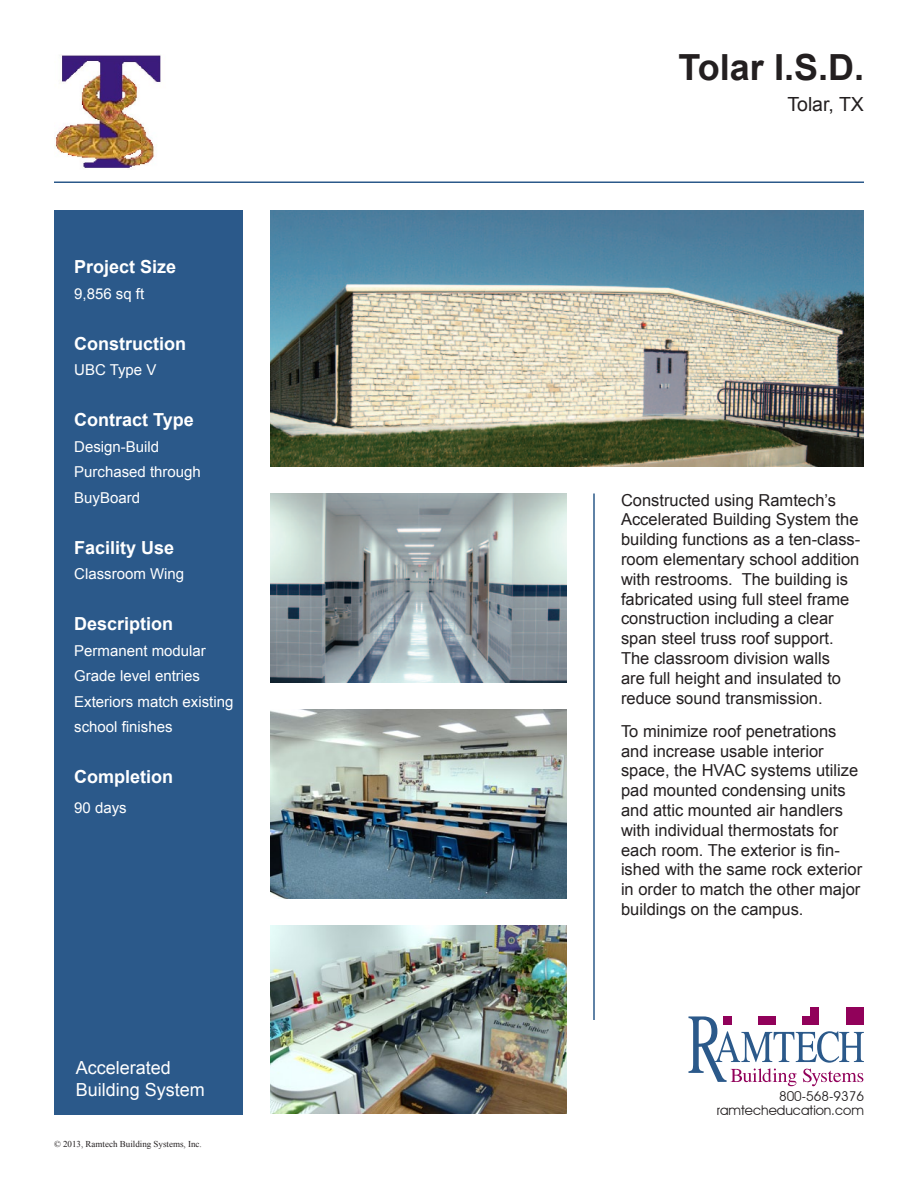
<style>
.page{position:relative;width:918px;height:1188px;background:#fff}
.page>*{position:absolute;margin:0;border:0;box-sizing:border-box;transform-origin:0 0}
.t1{font:700 36px "Arial";color:#231f20}
.t2{font:19.5px "Arial";color:#231f20}
.t3{font:700 18px "Arial";color:#fff}
.t4{font:18px "Arial";color:#fff}
.Project_Description{font:16.5px/19.8px "Arial";color:#231f20}
.t5{font:15px/25.5px "Arial";color:#fff}
.t6{font:13.5px "Avant Garde IT Cby BT";color:#231f20}
.t7{font:9px "Times New Roman";color:#231f20}
</style>
<div class="page">
<hr style="left:54px;top:182px;width:810px;height:1px;background:#2b598a">
<div style="left:54px;top:210px;width:189px;height:904px;background:#2b598a"></div>
<div style="left:846px;top:1007px;width:8px;height:9px;background:#91015a"></div>
<div style="left:855px;top:1007px;width:8px;height:9px;background:#91015a"></div>
<div style="left:811px;top:1007px;width:8px;height:9px;background:#91015a"></div>
<svg style="left:688px;top:1016px;width:176px;height:70px"></svg>
<hr style="left:593px;top:494px;width:2px;height:526px;background:#2b598a">
<img style="left:270px;top:210px;width:594px;height:256px">
<img style="left:270px;top:494px;width:297px;height:188px">
<img style="left:270px;top:710px;width:297px;height:188px">
<img style="left:270px;top:926px;width:297px;height:188px">
<img style="left:55px;top:54px;width:106px;height:114px">
<p class="t3" style="left:74px;top:255px;width:104px">Project Size</p>
<p class="t5" style="left:74px;top:281px;width:72px">9,856 sq ft</p>
<p class="t3" style="left:74px;top:332px;width:113px">Construction</p>
<p class="t5" style="left:74px;top:358px;width:84px">UBC Type V</p>
<p class="t3" style="left:74px;top:408px;width:121px">Contract Type</p>
<p class="t5" style="left:74px;top:434px;width:87px">Design-Build</p>
<p class="t5" style="left:74px;top:460px;width:128px">Purchased through</p>
<p class="t5" style="left:74px;top:485px;width:67px">BuyBoard</p>
<p class="t3" style="left:74px;top:536px;width:102px">Facility Use</p>
<p class="t5" style="left:74px;top:562px;width:112px">Classroom Wing</p>
<p class="t3" style="left:74px;top:612px;width:101px">Description</p>
<p class="t5" style="left:74px;top:638px;width:133px">Permanent modular</p>
<p class="t5" style="left:74px;top:664px;width:127px">Grade level entries</p>
<p class="t5" style="left:74px;top:689px;width:161px">Exteriors match existing school finishes</p>
<p class="t3" style="left:74px;top:765px;width:100px">Completion</p>
<p class="t5" style="left:74px;top:796px;width:54px">90 days</p>
<p class="t4" style="left:76px;top:1056px;width:97px">Accelerated</p>
<p class="t4" style="left:76px;top:1078px;width:131px">Building System</p>
<p class="t7" style="left:54px;top:1138px;width:149px">© 2013, Ramtech Building Systems, Inc.</p>
<p class="t1" style="left:679px;top:44px;width:187px">Tolar I.S.D.</p>
<p class="t2" style="left:787px;top:92px;width:78px">Tolar, TX</p>
<p class="Project_Description" style="left:621px;top:490px;width:241px">Constructed using Ramtech’s<br>Accelerated Building System the building functions as a ten-class&shy;room elementary school addition with restrooms. The building is fabricated using full steel frame construction including a clear span steel truss roof support.<br>The classroom division walls<br>are full height and insulated to reduce sound transmission.</p>
<p class="Project_Description" style="left:621px;top:721px;width:243px">To minimize roof penetrations and increase usable interior space, the HVAC systems utilize pad mounted condensing units and attic mounted air handlers with individual thermostats for each room. The exterior is fin&shy;ished with the same rock exterior in order to match the other major buildings on the campus.</p>
<p class="t6" style="left:779px;top:1088px;width:86px">800-568-9376</p>
<p class="t6" style="left:717px;top:1101px;width:149px">ramtecheducation.com</p>
</div>
